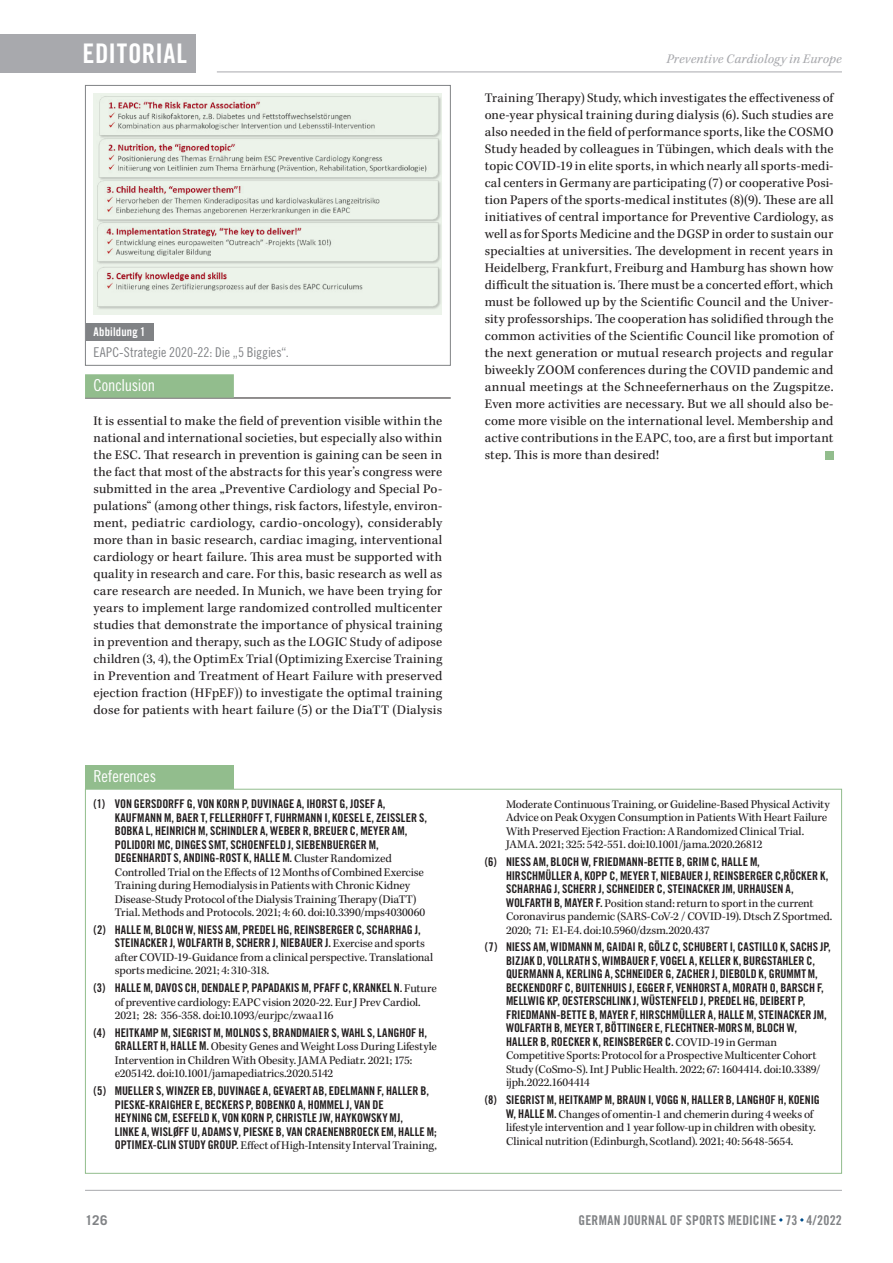
<style>
.page{position:relative;width:893px;height:1263px;background:#fff}
.page>*{position:absolute;margin:0;border:0;box-sizing:border-box;transform-origin:0 0}
.t1{font:27px "Trade Gothic LT Std Bd Cn 20";letter-spacing:.02em;color:#fff}
.ORG_Copy__Zwischenti{font:16.5px "Trade Gothic LT Std Cn 18";letter-spacing:-.01em;color:#fff}
.ORG_Intro_Balken{font:16.5px "Trade Gothic LT Std Cn 18";letter-spacing:-.005em;color:#fff}
.ORG_Copy__ohne_Einzu{font:13.5px/17px "Kepler Std";letter-spacing:.01em;color:#231f20;text-align:justify}
.t2{font:13.5px "Trade Gothic LT Std Bd Cn 20";letter-spacing:.02em;color:#808285}
.ORG_Copy__Bild_Tabel{font:13.5px "Trade Gothic LT Std Cn 18";letter-spacing:-.005em;color:#808285}
.t3{font:italic 13.5px "Kepler Std";letter-spacing:.01em;color:#a8a9ad}
.t4{font:700 13.5px "Trade Gothic LT Std";color:#808285}
.t5{font:12px/13.5px "Kepler Std";letter-spacing:-.015em;color:#231f20}
.t6{font:12px/13.5px "Trade Gothic LT Std Bd Cn 20";color:#231f20}
.ORG_Kennung__Bild_Ta{font:12px "Trade Gothic LT Std Bd Cn 20";letter-spacing:.015em;color:#fff}
.s1{font-family:"Trade Gothic LT Std Bd Cn 20"}
.s2{font-family:"Kepler Std"}
</style>
<div class="page">
<div style="left:0;top:34px;width:196px;height:38px;background:#a8a9ad"></div>
<hr style="left:217px;top:72px;width:625px;height:1px;background:#a8a9ad">
<hr style="left:85px;top:1190px;width:757px;height:1px;background:#a8a9ad">
<hr style="left:85px;top:398px;width:366px;height:1px;background:#231f20">
<div style="left:85px;top:374px;width:149px;height:24px;background:#92bd8d"></div>
<div style="left:825px;top:451px;width:8px;height:8px;background:#92bd8d"></div>
<div style="left:85px;top:765px;width:149px;height:24px;background:#92bd8d"></div>
<div style="left:86px;top:323px;width:67px;height:17px;background:#808285"></div>
<div style="left:85px;top:85px;width:366px;height:281px;border:1px solid #808285"></div>
<div style="left:94px;top:94px;width:348px;height:221px;background:#ecf3ea"></div>
<img style="left:97px;top:96px;width:344px;height:213px">
<h1 class="t1" style="left:83px;top:37px;width:106px">EDITORIAL</h1>
<p class="ORG_Kennung__Bild_Ta" style="left:94px;top:324px;width:54px">Abbildung 1</p>
<p class="ORG_Copy__Bild_Tabel" style="left:94px;top:344px;width:197px">EAPC-Strategie 2020-22: Die „5 Biggies“.</p>
<p class="ORG_Copy__Zwischenti" style="left:94px;top:376px;width:63px">Conclusion</p>
<p class="ORG_Copy__ohne_Einzu" style="left:94px;top:413px;width:350px">It is essential to make the field of prevention visible within the national and international societies, but especially also within the ESC. That research in prevention is gaining can be seen in the fact that most of the abstracts for this year’s congress were submitted in the area „Preventive Cardiology and Special Po&shy;pulations“ (among other things, risk factors, lifestyle, environ&shy;ment, pediatric cardiology, cardio-oncology), considerably more than in basic research, cardiac imaging, interventional cardiology or heart failure. This area must be supported with quality in research and care. For this, basic research as well as care research are needed. In Munich, we have been trying for years to implement large randomized controlled multicenter studies that demonstrate the importance of physical training in prevention and therapy, such as the LOGIC Study of adipose children (3, 4), the OptimEx Trial (Optimizing Exercise Training in Prevention and Treatment of Heart Failure with preserved ejection fraction (HFpEF)) to investigate the optimal training dose for patients with heart failure (5) or the DiaTT (Dialysis</p>
<p class="ORG_Intro_Balken" style="left:94px;top:767px;width:64px">References</p>
<p class="t5" style="left:115px;top:798px;width:314px;text-indent:-21px"><span class="s1">(1) VON GERSDORFF G, VON KORN P, DUVINAGE A, IHORST G, JOSEF A, KAUFMANN M, BAER T, FELLERHOFF T, FUHRMANN I, KOESEL E, ZEISSLER S, BOBKA L, HEINRICH M, SCHINDLER A, WEBER R, BREUER C, MEYER AM, POLIDORI MC, DINGES SMT, SCHOENFELD J, SIEBENBUERGER M, DEGENHARDT S, ANDING-ROST K, HALLE M.</span> Cluster Randomized Controlled Trial on the Effects of 12 Months of Combined Exercise Training during Hemodialysis in Patients with Chronic Kidney Disease-Study Protocol of the Dialysis Training Therapy (DiaTT)<br>Trial. Methods and Protocols. 2021; 4: 60. doi:10.3390/mps4030060</p>
<p class="t5" style="left:115px;top:924px;width:320px;text-indent:-21px"><span class="s1">(2) HALLE M, BLOCH W, NIESS AM, PREDEL HG, REINSBERGER C, SCHARHAG J, STEINACKER J, WOLFARTH B, SCHERR J, NIEBAUER J.</span> Exercise and sports after COVID-19-Guidance from a clinical perspective. Translational sports medicine. 2021; 4: 310-318.</p>
<p class="t5" style="left:115px;top:982px;width:324px;text-indent:-21px"><span class="s1">(3) HALLE M, DAVOS CH, DENDALE P, PAPADAKIS M, PFAFF C, KRANKEL N.</span> Future of preventive cardiology: EAPC vision 2020-22. Eur J Prev Cardiol.<br>2021; 28: 356-358. doi:10.1093/eurjpc/zwaa116</p>
<p class="t5" style="left:115px;top:1027px;width:324px;text-indent:-21px"><span class="s1">(4) HEITKAMP M, SIEGRIST M, MOLNOS S, BRANDMAIER S, WAHL S, LANGHOF H, GRALLERT H, HALLE M.</span> Obesity Genes and Weight Loss During Lifestyle Intervention in Children With Obesity. JAMA Pediatr. 2021; 175: e205142. doi:10.1001/jamapediatrics.2020.5142</p>
<p class="t6" style="left:115px;top:1084px;width:324px;text-indent:-21px">(5) MUELLER S, WINZER EB, DUVINAGE A, GEVAERT AB, EDELMANN F, HALLER B, PIESKE-KRAIGHER E, BECKERS P, BOBENKO A, HOMMEL J, VAN DE<br>HEYNING CM, ESEFELD K, VON KORN P, CHRISTLE JW, HAYKOWSKY MJ,<br>LINKE A, WISLØFF U, ADAMS V, PIESKE B, VAN CRAENENBROECK EM, HALLE M; OPTIMEX-CLIN STUDY GROUP. <span class="s2">Effect of High-Intensity Interval Training,</span></p>
<p class="t3" style="left:666px;top:51px;width:177px">Preventive Cardiology in Europe</p>
<p class="ORG_Copy__ohne_Einzu" style="left:485px;top:90px;width:350px">Training Therapy) Study, which investigates the effectiveness of one-year physical training during dialysis (6). Such studies are also needed in the field of performance sports, like the COSMO Study headed by colleagues in Tübingen, which deals with the topic COVID-19 in elite sports, in which nearly all sports-medi&shy;cal centers in Germany are participating (7) or cooperative Posi&shy;tion Papers of the sports-medical institutes (8)(9). These are all initiatives of central importance for Preventive Cardiology, as well as for Sports Medicine and the DGSP in order to sustain our specialties at universities. The development in recent years in Heidelberg, Frankfurt, Freiburg and Hamburg has shown how difficult the situation is. There must be a concerted effort, which must be followed up by the Scientific Council and the Univer&shy;sity professorships. The cooperation has solidified through the common activities of the Scientific Council like promotion of the next generation or mutual research projects and regular biweekly ZOOM conferences during the COVID pandemic and annual meetings at the Schneefernerhaus on the Zugspitze.<br>Even more activities are necessary. But we all should also be&shy;come more visible on the international level. Membership and active contributions in the EAPC, too, are a first but important step. This is more than desired!</p>
<p class="t5" style="left:506px;top:798px;width:325px">Moderate Continuous Training, or Guideline-Based Physical Activity Advice on Peak Oxygen Consumption in Patients With Heart Failure With Preserved Ejection Fraction: A Randomized Clinical Trial.<br>JAMA. 2021; 325: 542-551. doi:10.1001/jama.2020.26812</p>
<p class="t6" style="left:506px;top:855px;width:328px;text-indent:-21px">(6) NIESS AM, BLOCH W, FRIEDMANN-BETTE B, GRIM C, HALLE M,<br>HIRSCHMÜLLER A, KOPP C, MEYER T, NIEBAUER J, REINSBERGER C,RÖCKER K, SCHARHAG J, SCHERR J, SCHNEIDER C, STEINACKER JM, URHAUSEN A, WOLFARTH B, MAYER F. <span class="s2">Position stand: return to sport in the current Coronavirus pandemic (SARS-CoV-2 / COVID-19). Dtsch Z Sportmed.<br>2020; 71: E1-E4. doi:10.5960/dzsm.2020.437</span></p>
<p class="t6" style="left:506px;top:940px;width:326px;text-indent:-21px">(7) NIESS AM, WIDMANN M, GAIDAI R, GÖLZ C, SCHUBERT I, CASTILLO K, SACHS JP, BIZJAK D, VOLLRATH S, WIMBAUER F, VOGEL A, KELLER K, BURGSTAHLER C, QUERMANN A, KERLING A, SCHNEIDER G, ZACHER J, DIEBOLD K, GRUMMT M, BECKENDORF C, BUITENHUIS J, EGGER F, VENHORST A, MORATH O, BARSCH F, MELLWIG KP, OESTERSCHLINK J, WÜSTENFELD J, PREDEL HG, DEIBERT P, FRIEDMANN-BETTE B, MAYER F, HIRSCHMÜLLER A, HALLE M, STEINACKER JM, WOLFARTH B, MEYER T, BÖTTINGER E, FLECHTNER-MORS M, BLOCH W, HALLER B, ROECKER K, REINSBERGER C. <span class="s2">COVID-19 in German Competitive Sports: Protocol for a Prospective Multicenter Cohort Study (CoSmo-S). Int J Public Health. 2022; 67: 1604414. doi:10.3389/ ijph.2022.1604414</span></p>
<p class="t5" style="left:506px;top:1094px;width:315px;text-indent:-21px"><span class="s1">(8) SIEGRIST M, HEITKAMP M, BRAUN I, VOGG N, HALLER B, LANGHOF H, KOENIG W, HALLE M.</span> Changes of omentin-1 and chemerin during 4 weeks of lifestyle intervention and 1 year follow-up in children with obesity.<br>Clinical nutrition (Edinburgh, Scotland). 2021; 40: 5648-5654.</p>
<p class="t4" style="left:85px;top:1211px;width:24px">126</p>
<p class="t2" style="left:578px;top:1212px;width:265px">GERMAN JOURNAL OF SPORTS MEDICINE 73 4/2022</p>
</div>
